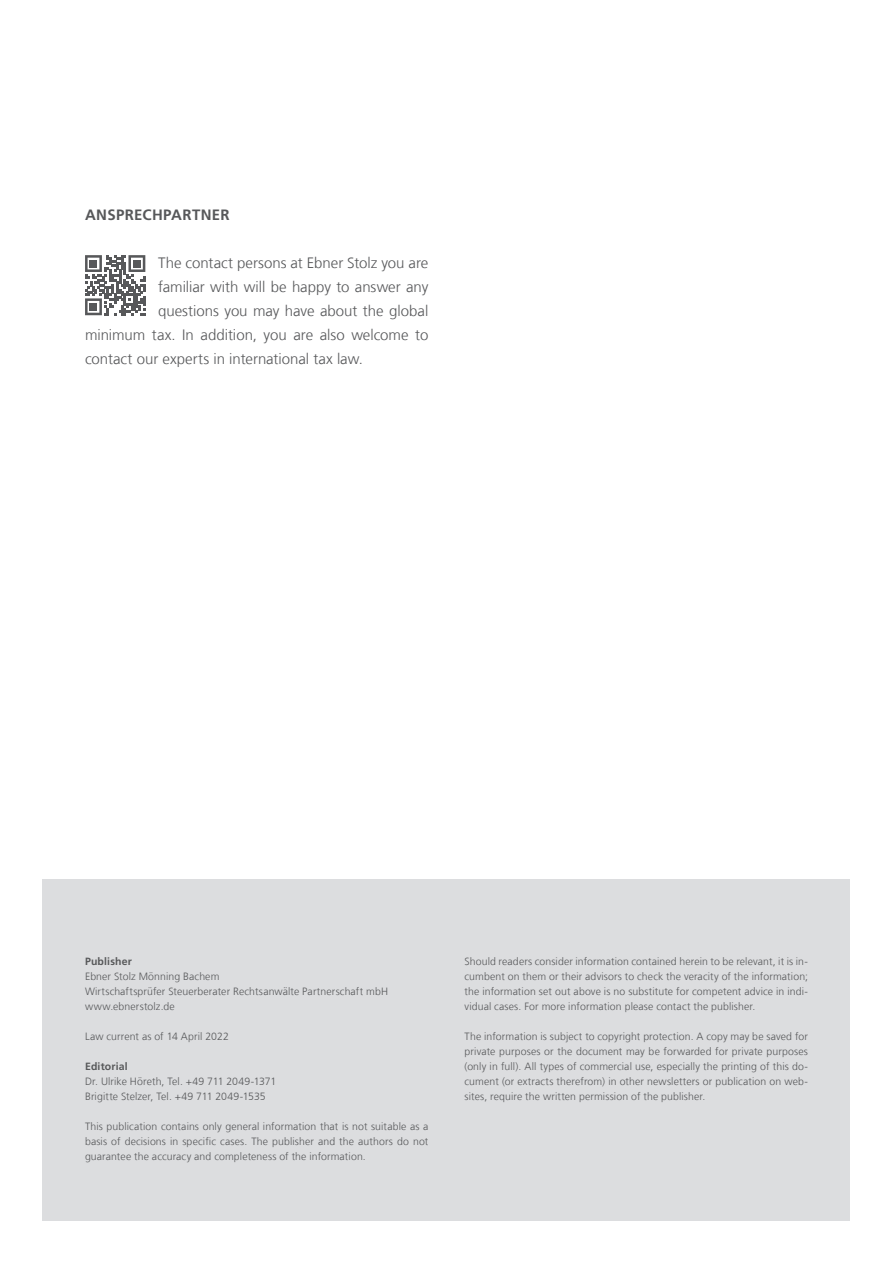
<style>
.page{position:relative;width:893px;height:1263px;background:#fff}
.page>*{position:absolute;margin:0;border:0;box-sizing:border-box;transform-origin:0 0}
.t1{font:300 15px "Frutiger LT Com";color:#57585a}
.t2{font:700 15px "Frutiger LT Com";letter-spacing:.025em;color:#57585a}
.t3{font:300 10.5px/15px "Frutiger LT Com";letter-spacing:.01em;color:#57585a;text-align:justify}
.t4{font:700 10.5px "Frutiger LT Com";letter-spacing:.015em;color:#57585a}
</style>
<div class="page">
<svg style="left:85px;top:255px;width:60px;height:60px"></svg>
<div style="left:90px;top:260px;width:7px;height:7px;background:#57585a"></div>
<div style="left:133px;top:260px;width:8px;height:7px;background:#57585a"></div>
<div style="left:90px;top:303px;width:7px;height:7px;background:#57585a"></div>
<div style="left:43px;top:879px;width:807px;height:341px;background:#dcdddf"></div>
<h1 class="t2" style="left:85px;top:206px;width:146px">ANSPRECHPARTNER</h1>
<h1 class="t1" style="left:158px;top:254px;width:272px">The contact persons at Ebner Stolz you are</h1>
<h1 class="t1" style="left:158px;top:278px;width:272px">familiar with will be happy to answer any</h1>
<h1 class="t1" style="left:158px;top:302px;width:272px">questions you may have about the global</h1>
<h1 class="t1" style="left:85px;top:326px;width:345px">minimum tax. In addition, you are also welcome to</h1>
<h1 class="t1" style="left:85px;top:350px;width:279px">contact our experts in international tax law.</h1>
<p class="t4" style="left:85px;top:955px;width:48px">Publisher</p>
<p class="t3" style="left:85px;top:969px;width:305px;text-align:left">Ebner Stolz Mönning Bachem<br>Wirtschaftsprüfer Steuerberater Rechtsanwälte Partnerschaft mbH www.ebnerstolz.de</p>
<p class="t3" style="left:85px;top:1029px;width:145px">Law current as of 14 April 2022</p>
<p class="t4" style="left:85px;top:1060px;width:44px">Editorial</p>
<p class="t3" style="left:85px;top:1074px;width:193px">Dr. Ulrike Höreth, Tel. +49 711 2049-1371<br>Brigitte Stelzer, Tel. +49 711 2049-1535</p>
<p class="t3" style="left:85px;top:1119px;width:345px">This publication contains only general information that is not suitable as a basis of decisions in specific cases. The publisher and the authors do not guarantee the accuracy and completeness of the information.</p>
<p class="t3" style="left:465px;top:954px;width:345px">Should readers consider information contained herein to be relevant, it is in&shy;cumbent on them or their advisors to check the veracity of the information; the information set out above is no substitute for competent advice in indi&shy;vidual cases. For more information please contact the publisher.</p>
<p class="t3" style="left:465px;top:1029px;width:345px">The information is subject to copyright protection. A copy may be saved for private purposes or the document may be forwarded for private purposes (only in full). All types of commercial use, especially the printing of this do&shy;cument (or extracts therefrom) in other newsletters or publication on web&shy;sites, require the written permission of the publisher.</p>
</div>
